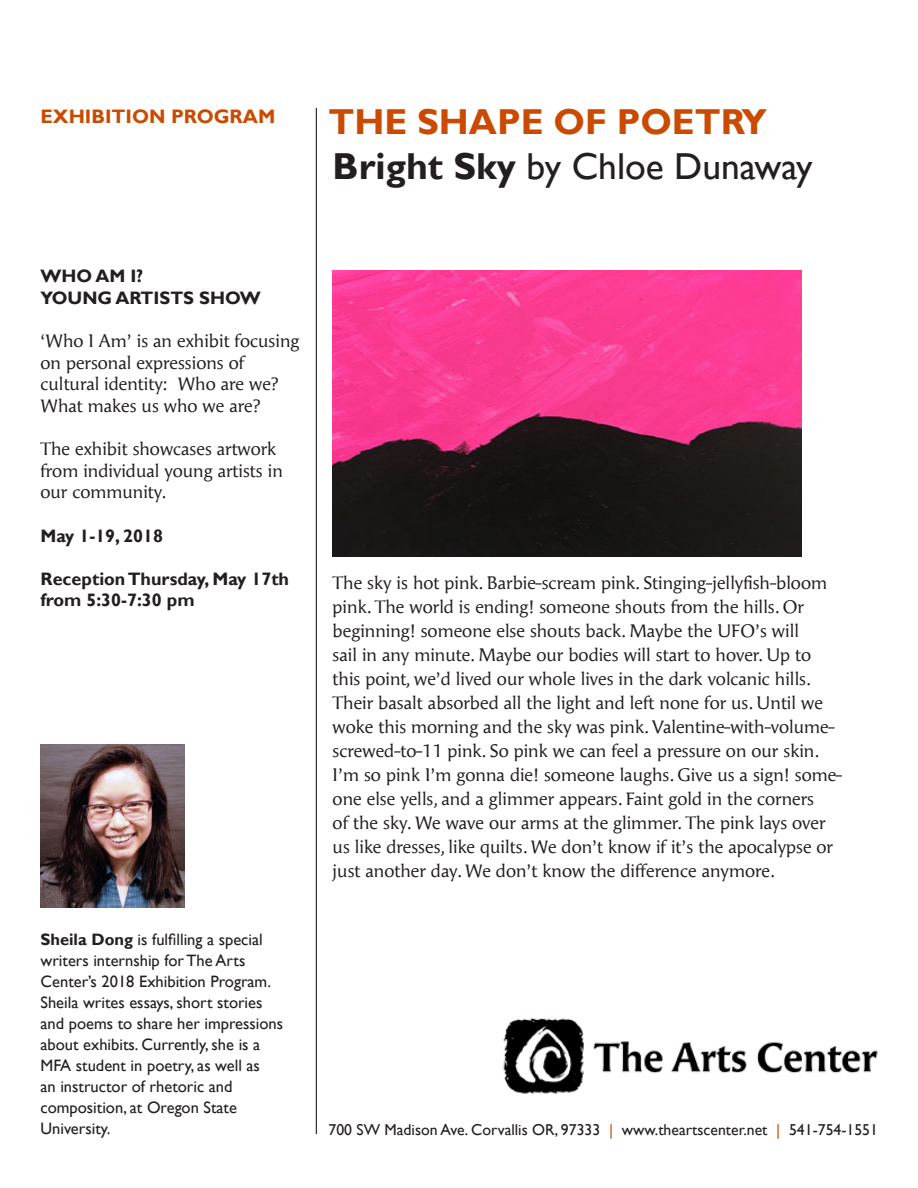
<style>
.page{position:relative;width:918px;height:1188px;background:#fff}
.page>*{position:absolute;margin:0;border:0;box-sizing:border-box;transform-origin:0 0}
.Poem_title{font:37.5px "Gill Sans";color:#231f20}
.t1{font:700 36px "Gill Sans";color:#ca4b00}
.t2{font:700 19.5px "Gill Sans";color:#ca4b00}
.Poem_text{font:18px/24px "Angie";color:#231f20}
.t3{font:700 18px/21.6px "Gill Sans";color:#231f20}
.t4{font:16.5px/21px "Gill Sans";color:#231f20}
.t5{font:15.75px "Gill Sans";color:#231f20}
.s1{font-weight:700}
.s2{color:#ca4b00}
</style>
<div class="page">
<img style="left:503px;top:1017px;width:375px;height:77px">
<hr style="left:316px;top:108px;width:1px;height:1026px;background:#231f20">
<img style="left:40px;top:744px;width:145px;height:163px">
<img style="left:333px;top:270px;width:468px;height:286px">
<p class="t2" style="left:40px;top:105px;width:236px">EXHIBITION PROGRAM</p>
<h2 class="t1" style="left:328px;top:101px;width:440px">THE SHAPE OF POETRY</h2>
<p class="Poem_title" style="left:333px;top:144px;width:481px"><span class="s1">Bright Sky</span> by Chloe Dunaway</p>
<p class="t3" style="left:40px;top:266px;width:222px">WHO AM I?<br>YOUNG ARTISTS SHOW</p>
<p class="Poem_text" style="left:40px;top:331px;width:261px;line-height:21.6px">‘Who I Am’ is an exhibit focusing on personal expressions of cultural identity: Who are we?<br>What makes us who we are?</p>
<p class="Poem_text" style="left:40px;top:439px;width:244px;line-height:21.6px">The exhibit showcases artwork from individual young artists in our community.</p>
<p class="t3" style="left:40px;top:525px;width:124px">May 1-19, 2018</p>
<p class="t3" style="left:40px;top:568px;width:250px">Reception Thursday, May 17th from 5:30-7:30 pm</p>
<p class="t4" style="left:40px;top:930px;width:244px"><span class="s1">Sheila Dong</span> is fulfilling a special writers internship for The Arts<br>Center’s 2018 Exhibition Program.<br>Sheila writes essays, short stories and poems to share her impressions about exhibits. Currently, she is a<br>MFA student in poetry, as well as<br>an instructor of rhetoric and composition, at Oregon State<br>University.</p>
<p class="Poem_text" style="left:333px;top:571px;width:511px">The sky is hot pink. Barbie-scream pink. Stinging-jellyfish-bloom pink. The world is ending! someone shouts from the hills. Or beginning! someone else shouts back. Maybe the UFO’s will<br>sail in any minute. Maybe our bodies will start to hover. Up to this point, we’d lived our whole lives in the dark volcanic hills.<br>Their basalt absorbed all the light and left none for us. Until we woke this morning and the sky was pink. Valentine-with-volume&shy;screwed-to-11 pink. So pink we can feel a pressure on our skin.<br>I’m so pink I’m gonna die! someone laughs. Give us a sign! some&shy;one else yells, and a glimmer appears. Faint gold in the corners<br>of the sky. We wave our arms at the glimmer. The pink lays over us like dresses, like quilts. We don’t know if it’s the apocalypse or just another day. We don’t know the difference anymore.</p>
<p class="t5" style="left:328px;top:1120px;width:551px">700 SW Madison Ave. Corvallis OR, 97333 <span class="s2">|</span> www.theartscenter.net <span class="s2">|</span> 541-754-1551</p>
</div>
